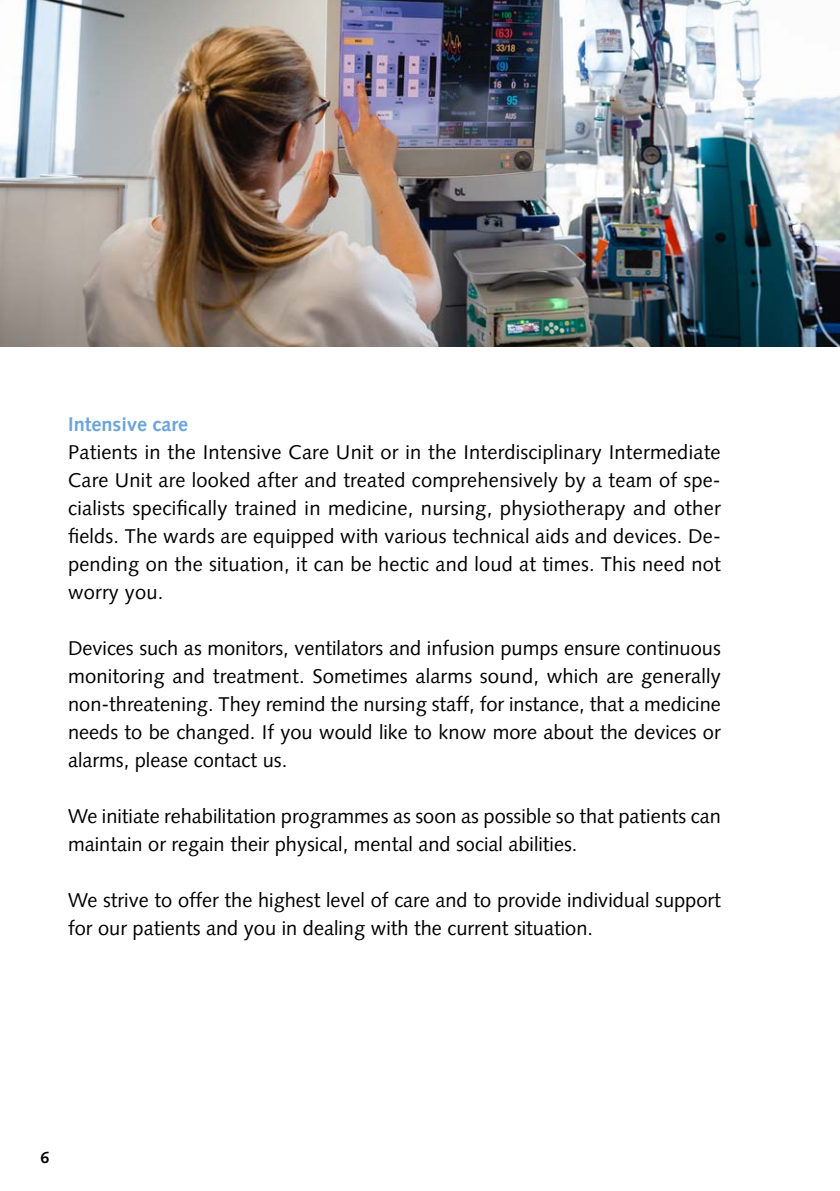
<style>
.page{position:relative;width:840px;height:1191px;background:#fff}
.page>*{position:absolute;margin:0;border:0;box-sizing:border-box;transform-origin:0 0}
.t1{font:20px/28px "Syntax LT Pro";color:#000;text-align:justify}
.t2{font:700 20px "Syntax LT Pro";color:#6ca5da}
.t3{font:700 16px "Syntax LT Pro";color:#000}
</style>
<div class="page">
<img style="left:0;top:0;width:839px;height:347px">
<p class="t2" style="left:68px;top:412px;width:121px">Intensive care</p>
<p class="t1" style="left:68px;top:438px;width:654px">Patients in the Intensive Care Unit or in the Interdisciplinary Intermediate Care Unit are looked after and treated comprehensively by a team of spe&shy;cialists specifically trained in medicine, nursing, physiotherapy and other fields. The wards are equipped with various technical aids and devices. De&shy;pending on the situation, it can be hectic and loud at times. This need not worry you.</p>
<p class="t1" style="left:68px;top:634px;width:653px">Devices such as monitors, ventilators and infusion pumps ensure continuous monitoring and treatment. Sometimes alarms sound, which are generally non-threatening. They remind the nursing staff, for instance, that a medicine needs to be changed. If you would like to know more about the devices or alarms, please contact us.</p>
<p class="t1" style="left:68px;top:802px;width:653px">We initiate rehabilitation programmes as soon as possible so that patients can maintain or regain their physical, mental and social abilities.</p>
<p class="t1" style="left:68px;top:886px;width:654px">We strive to offer the highest level of care and to provide individual support for our patients and you in dealing with the current situation.</p>
<p class="t3" style="left:40px;top:1148px;width:10px">6</p>
</div>
